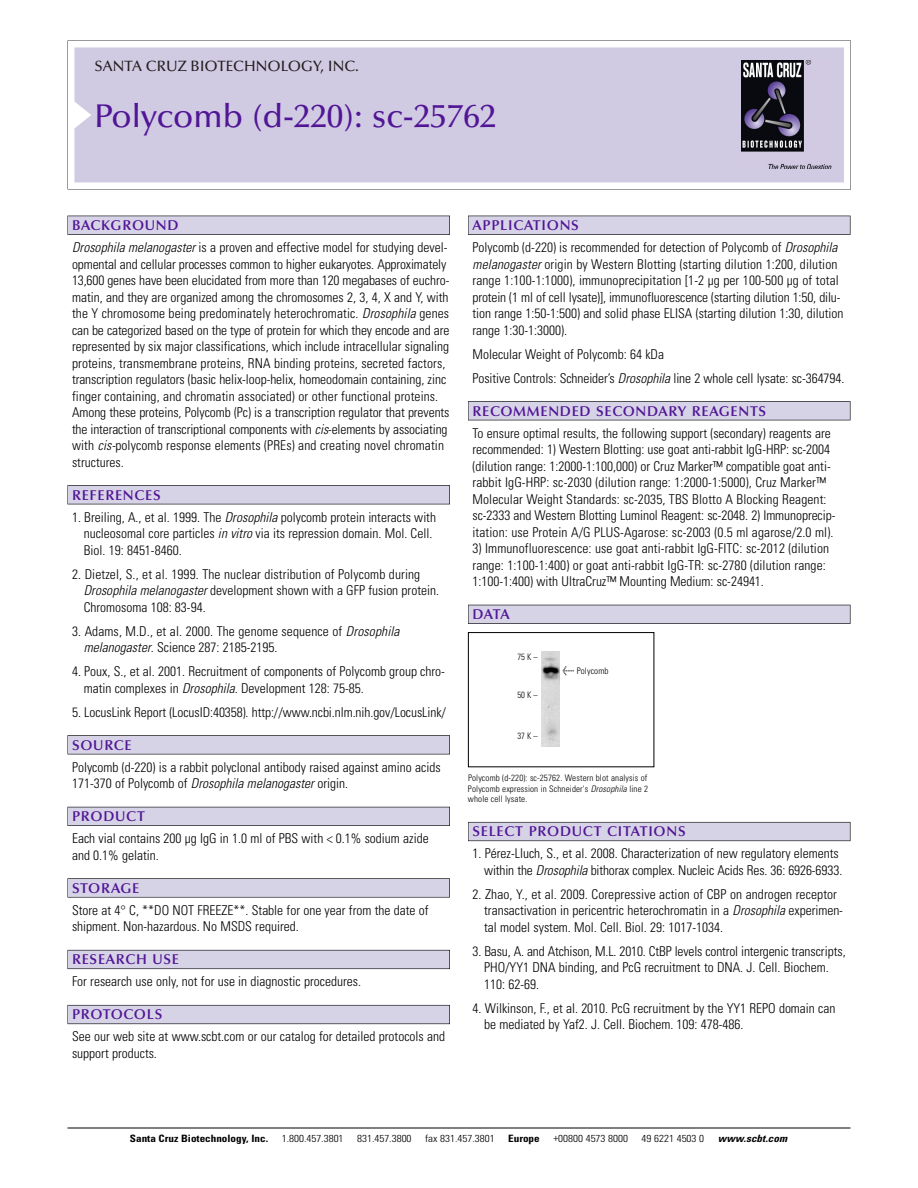
<style>
.page{position:relative;width:918px;height:1188px;background:#fff}
.page>*{position:absolute;margin:0;border:0;box-sizing:border-box;transform-origin:0 0}
.t1{font:500 33px "Optima";color:#511695}
.t2{font:500 15px "Optima";color:#231f20}
.t3{font:600 14.25px "Optima";letter-spacing:.05em;color:#511695}
.t4{font:300 condensed 13.5px/16.5px "Univers";color:#000}
.t5{font:300 condensed 10.2px "Univers";color:#000;scale:1.1 1}
.t6{font:700 condensed 10.2px "Univers";color:#000;scale:1.1 1}
.t7{font:italic 700 condensed 10.2px "Univers";letter-spacing:.005em;color:#000;scale:1.1 1}
.t8{font:300 condensed 9px/10.5px "Univers";letter-spacing:.015em;color:#000;text-align:justify}
.t9{font:300 condensed 9px "Univers";letter-spacing:.015em;color:#000;scale:.95 1}
.s1{font-style:italic}
.s2{font-family:"Meta Plus";font-weight:400;font-stretch:normal;font-size:10.5px}
</style>
<div class="page">
<svg style="left:68px;top:40px;width:783px;height:149px"></svg>
<div style="left:74px;top:47px;width:770px;height:135px;background:#d1cae3"></div>
<img style="left:741px;top:60px;width:90px;height:108px">
<div style="left:68px;top:216px;width:382px;height:19px;background:#525155"></div>
<div style="left:68px;top:216px;width:381px;height:18px;background:#d7d3e7"></div>
<div style="left:68px;top:485px;width:382px;height:19px;background:#525155"></div>
<div style="left:68px;top:486px;width:381px;height:18px;background:#d7d3e7"></div>
<div style="left:68px;top:735px;width:382px;height:19px;background:#545357"></div>
<div style="left:68px;top:736px;width:381px;height:18px;background:#d7d3e7"></div>
<div style="left:68px;top:807px;width:382px;height:19px;background:#54535a"></div>
<div style="left:68px;top:807px;width:381px;height:18px;background:#d7d3e7"></div>
<svg style="left:68px;top:878px;width:382px;height:20px"></svg>
<div style="left:68px;top:879px;width:381px;height:18px;background:#d7d3e7"></div>
<div style="left:68px;top:950px;width:382px;height:19px;background:#66646e"></div>
<div style="left:68px;top:950px;width:381px;height:18px;background:#d7d3e7"></div>
<div style="left:68px;top:1005px;width:382px;height:19px;background:#66646d"></div>
<div style="left:68px;top:1006px;width:381px;height:18px;background:#d7d3e7"></div>
<div style="left:468px;top:216px;width:382px;height:19px;background:#525155"></div>
<div style="left:468px;top:216px;width:382px;height:18px;background:#d7d3e7"></div>
<div style="left:468px;top:401px;width:382px;height:19px;background:#525155"></div>
<div style="left:468px;top:402px;width:382px;height:18px;background:#d7d3e7"></div>
<div style="left:468px;top:605px;width:382px;height:19px;background:#525158"></div>
<div style="left:468px;top:605px;width:382px;height:18px;background:#d7d3e7"></div>
<div style="left:468px;top:822px;width:382px;height:19px;background:#66646d"></div>
<div style="left:468px;top:823px;width:382px;height:18px;background:#d7d3e7"></div>
<hr style="left:68px;top:1128px;width:782px;height:1px;background:#000">
<div style="left:468px;top:632px;width:186px;height:135px;border:1px solid #000"></div>
<img style="left:541px;top:652px;width:18px;height:94px">
<p class="t2" style="left:94px;top:61px;width:266px">SANTA CRUZ BIOTECHNOLOGY, INC.</p>
<h1 class="t1" style="left:94px;top:103px;width:403px">Polycomb (d-220): sc-25762</h1>
<p class="t3" style="left:72px;top:219px;width:108px">BACKGROUND</p>
<p class="t4" style="left:72px;top:240px;width:379px"><span class="s1">Drosophila melanogaster</span> is a proven and effective model for studying devel&shy;opmental and cellular processes common to higher eukaryotes. Approximately 13,600 genes have been elucidated from more than 120 megabases of euchro&shy;matin, and they are organized among the chromosomes 2, 3, 4, X and Y, with the Y chromosome being predominately heterochromatic. <span class="s1">Drosophila</span> genes can be categorized based on the type of protein for which they encode and are represented by six major classifications, which include intracellular signaling proteins, transmembrane proteins, RNA binding proteins, secreted factors, transcription regulators (basic helix-loop-helix, homeodomain containing, zinc finger containing, and chromatin associated) or other functional proteins.<br>Among these proteins, Polycomb (Pc) is a transcription regulator that prevents the interaction of transcriptional components with <span class="s1">cis</span>-elements by associating with <span class="s1">cis-</span>polycomb response elements (PREs) and creating novel chromatin structures.</p>
<p class="t3" style="left:72px;top:489px;width:90px">REFERENCES</p>
<p class="t4" style="left:84px;top:510px;width:354px;text-indent:-12px">1. Breiling, A., et al. 1999. The <span class="s1">Drosophila</span> polycomb protein interacts with nucleosomal core particles <span class="s1">in vitro</span> via its repression domain. Mol. Cell.<br>Biol. 19: 8451-8460.</p>
<p class="t4" style="left:84px;top:567px;width:357px;text-indent:-12px">2. Dietzel, S., et al. 1999. The nuclear distribution of Polycomb during<br><span class="s1">Drosophila melanogaster</span> development shown with a GFP fusion protein.<br>Chromosoma 108: 83-94.</p>
<p class="t4" style="left:84px;top:624px;width:317px;text-indent:-12px">3. Adams, M.D., et al. 2000. The genome sequence of <span class="s1">Drosophila melanogaster</span>. Science 287: 2185-2195.</p>
<p class="t4" style="left:84px;top:664px;width:363px;text-indent:-12px">4. Poux, S., et al. 2001. Recruitment of components of Polycomb group chro&shy;matin complexes in <span class="s1">Drosophila.</span> Development 128: 75-85.</p>
<p class="t4" style="left:72px;top:705px;width:375px">5. LocusLink Report (LocusID:40358). http://www.ncbi.nlm.nih.gov/LocusLink/</p>
<p class="t3" style="left:72px;top:739px;width:61px">SOURCE</p>
<p class="t4" style="left:72px;top:760px;width:370px">Polycomb (d-220) is a rabbit polyclonal antibody raised against amino acids<br>171-370 of Polycomb of <span class="s1">Drosophila melanogaster</span> origin.</p>
<p class="t3" style="left:72px;top:811px;width:74px">PRODUCT</p>
<p class="t4" style="left:72px;top:831px;width:358px">Each vial contains 200 µg IgG in 1.0 ml of PBS with &lt; 0.1% sodium azide and 0.1% gelatin.</p>
<p class="t3" style="left:72px;top:882px;width:69px">STORAGE</p>
<p class="t4" style="left:72px;top:903px;width:358px">Store at 4° C, **DO NOT FREEZE**. Stable for one year from the date of shipment. Non-hazardous. No MSDS required.</p>
<p class="t3" style="left:72px;top:954px;width:109px">RESEARCH USE</p>
<p class="t4" style="left:72px;top:974px;width:290px">For research use only, not for use in diagnostic procedures.</p>
<p class="t3" style="left:72px;top:1009px;width:92px">PROTOCOLS</p>
<p class="t4" style="left:72px;top:1030px;width:375px">See our web site at www.scbt.com or our catalog for detailed protocols and support products.</p>
<p class="t3" style="left:473px;top:219px;width:108px">APPLICATIONS</p>
<p class="t4" style="left:473px;top:240px;width:372px">Polycomb (d-220) is recommended for detection of Polycomb of <span class="s1">Drosophila melanogaster</span> origin by Western Blotting (starting dilution 1:200, dilution range 1:100-1:1000), immunoprecipitation [1-2 µg per 100-500 µg of total protein (1 ml of cell lysate)], immunofluorescence (starting dilution 1:50, dilu&shy;tion range 1:50-1:500) and solid phase ELISA (starting dilution 1:30, dilution range 1:30-1:3000).</p>
<p class="t4" style="left:473px;top:343px;width:373px;line-height:24px">Molecular Weight of Polycomb: 64 kDa<br>Positive Controls: Schneider’s <span class="s1">Drosophila</span> line 2 whole cell lysate: sc-364794.</p>
<p class="t3" style="left:473px;top:405px;width:295px">RECOMMENDED SECONDARY REAGENTS</p>
<p class="t4" style="left:473px;top:426px;width:364px">To ensure optimal results, the following support (secondary) reagents are recommended: 1) Western Blotting: use goat anti-rabbit IgG-HRP: sc-2004 (dilution range: 1:2000-1:100,000) or Cruz Marker™ compatible goat anti&shy;rabbit IgG-HRP: sc-2030 (dilution range: 1:2000-1:5000), Cruz Marker™ Molecular Weight Standards: sc-2035, TBS Blotto A Blocking Reagent: sc-2333 and Western Blotting Luminol Reagent: sc-2048. 2) Immunoprecip&shy;itation: use Protein A/G PLUS-Agarose: sc-2003 (0.5 ml agarose/2.0 ml).</p>
<p class="t4" style="left:473px;top:541px;width:358px">3) Immunofluorescence: use goat anti-rabbit IgG-FITC: sc-2012 (dilution range: 1:100-1:400) or goat anti-rabbit IgG-TR: sc-2780 (dilution range:<br>1:100-1:400) with UltraCruz™ Mounting Medium: sc-24941.</p>
<p class="t3" style="left:473px;top:609px;width:39px">DATA</p>
<p class="t9" style="left:517px;top:654px;width:23px">75K–</p>
<p class="t9" style="left:517px;top:691px;width:23px">50K–</p>
<p class="t9" style="left:517px;top:732px;width:23px">37K–</p>
<p class="t8" style="left:563px;top:666px;width:47px"><span class="s2">&lt;</span> Polycomb</p>
<p class="t8" style="left:468px;top:774px;width:182px">Polycomb (d-220): sc-25762. Western blot analysis of Polycomb expression in Schneider's <span class="s1">Drosophila</span> line 2 whole cell lysate.</p>
<p class="t3" style="left:473px;top:826px;width:215px">SELECT PRODUCT CITATIONS</p>
<p class="t4" style="left:473px;top:847px;width:371px;text-align:right">1. Pérez-Lluch, S., et al. 2008. Characterization of new regulatory elements within the <span class="s1">Drosophila</span> bithorax complex. Nucleic Acids Res. 36: 6926-6933.</p>
<p class="t4" style="left:484px;top:887px;width:360px;text-indent:-12px">2. Zhao, Y., et al. 2009. Corepressive action of CBP on androgen receptor transactivation in pericentric heterochromatin in a <span class="s1">Drosophila</span> experimen&shy;tal model system. Mol. Cell. Biol. 29: 1017-1034.</p>
<p class="t4" style="left:484px;top:944px;width:363px;text-indent:-12px">3. Basu, A. and Atchison, M.L. 2010. CtBP levels control intergenic transcripts,<br>PHO/YY1 DNA binding, and PcG recruitment to DNA. J. Cell. Biochem.<br>110: 62-69.</p>
<p class="t4" style="left:484px;top:1001px;width:353px;text-indent:-12px">4. Wilkinson, F., et al. 2010. PcG recruitment by the YY1 REPO domain can be mediated by Yaf2. J. Cell. Biochem. 109: 478-486.</p>
<p class="t6" style="left:130px;top:1135px;width:127px">Santa Cruz Biotechnology, Inc.</p>
<p class="t5" style="left:282px;top:1135px;width:58px">1.800.457.3801</p>
<p class="t5" style="left:357px;top:1135px;width:51px">831.457.3800</p>
<p class="t5" style="left:425px;top:1135px;width:65px">fax 831.457.3801</p>
<p class="t6" style="left:508px;top:1135px;width:30px">Europe</p>
<p class="t5" style="left:553px;top:1135px;width:69px">+00800 4573 8000</p>
<p class="t5" style="left:642px;top:1135px;width:58px">49 6221 4503 0</p>
<p class="t7" style="left:718px;top:1135px;width:64px">www.scbt.com</p>
</div>
